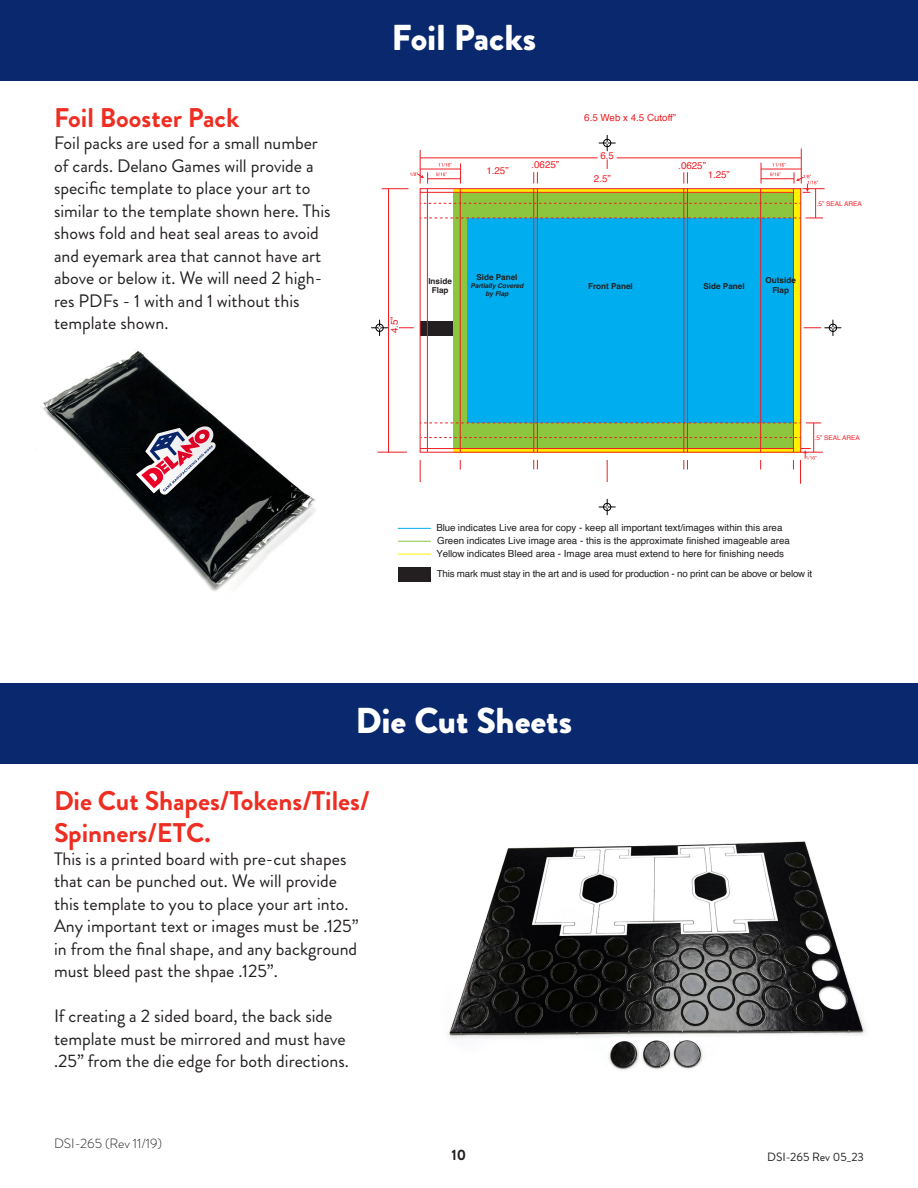
<style>
.page{position:relative;width:918px;height:1188px;background:#fff}
.page>*{position:absolute;margin:0;border:0;box-sizing:border-box;transform-origin:0 0}
.t1{font:900 36px "Brandon Grotesque";color:#fff}
.t2{font:700 27px/32.4px "Brandon Grotesque";color:#ee2e22}
.t3{font:18px/22.5px "Brandon Grotesque";color:#231f20}
.t4{font:700 15px "Brandon Grotesque";color:#231f20}
.t5{font:300 13.5px "Brandon Grotesque";color:#231f20}
.t6{font:12px "Brandon Grotesque";color:#231f20}
.t7{font:9.75px/20.2px "Helvetica";letter-spacing:-.02em;color:#231f20}
.t8{font:9.75px "Helvetica";color:#231f20}
.t9{font:9.75px "Helvetica";color:#ee1d23}
.t10{font:700 8.1px/9.8px "Helvetica";color:#231f20;text-align:center}
.t11{font:6.45px "Helvetica";color:#ee1d23}
.t12{font:italic 700 6.45px/7.8px "Helvetica";color:#231f20;text-align:center}
</style>
<div class="page">
<div style="left:0;top:0;width:918px;height:81px;background:#09286d"></div>
<div style="left:0;top:683px;width:918px;height:81px;background:#09286d"></div>
<img style="left:43px;top:349px;width:273px;height:242px">
<svg style="left:136px;top:426px;width:80px;height:69px"></svg>
<div style="left:453px;top:193px;width:340px;height:256px;background:#8bc63e"></div>
<div style="left:467px;top:218px;width:326px;height:205px;background:#00aeef"></div>
<div style="left:420px;top:321px;width:33px;height:14px;background:#231f20"></div>
<svg style="left:399px;top:328px;width:15px;height:1px"></svg>
<svg style="left:378px;top:452px;width:29px;height:1px"></svg>
<hr style="left:760px;top:189px;width:1px;height:263px;background:#ee1d23">
<hr style="left:427px;top:189px;width:1px;height:263px;background:#ee1d23">
<hr style="left:793px;top:189px;width:1px;height:263px;background:#ee1d23">
<hr style="left:687px;top:188px;width:1px;height:264px;background:#ee1d23">
<hr style="left:684px;top:188px;width:1px;height:264px;background:#ee1d23">
<hr style="left:537px;top:189px;width:1px;height:263px;background:#ee1d23">
<hr style="left:533px;top:189px;width:1px;height:263px;background:#ee1d23">
<hr style="left:460px;top:189px;width:1px;height:263px;background:#ee1d23">
<hr style="left:420px;top:150px;width:1px;height:34px;background:#ee1d23">
<hr style="left:801px;top:148px;width:1px;height:36px;background:#ee1d23">
<hr style="left:388px;top:189px;width:1px;height:263px;background:#ee1d23">
<hr style="left:420px;top:158px;width:178px;height:1px;background:#ee1d23">
<hr style="left:617px;top:158px;width:184px;height:1px;background:#ee1d23">
<svg style="left:371px;top:320px;width:17px;height:16px"></svg>
<svg style="left:804px;top:320px;width:37px;height:16px"></svg>
<svg style="left:599px;top:499px;width:16px;height:16px"></svg>
<svg style="left:599px;top:135px;width:16px;height:16px"></svg>
<svg style="left:382px;top:159px;width:443px;height:60px"></svg>
<hr style="left:420px;top:192px;width:373px;height:1px;background:#ee1d23">
<svg style="left:420px;top:423px;width:403px;height:61px"></svg>
<hr style="left:420px;top:448px;width:373px;height:1px;background:#ee1d23">
<div style="left:398px;top:567px;width:33px;height:15px;background:#231f20"></div>
<hr style="left:398px;top:541px;width:33px;height:1px;background:#8bc63e">
<hr style="left:398px;top:528px;width:33px;height:1px;background:#00aeef">
<hr style="left:398px;top:554px;width:33px;height:1px;background:#fff101">
<img style="left:447px;top:841px;width:419px;height:229px">
<h2 class="t2" style="left:54px;top:102px;width:187px">Foil Booster Pack</h2>
<p class="t3" style="left:54px;top:132px;width:278px">Foil packs are used for a small number of cards. Delano Games will provide a specific template to place your art to similar to the template shown here. This shows fold and heat seal areas to avoid and eyemark area that cannot have art above or below it. We will need 2 high&shy;res PDFs - 1 with and 1 without this template shown.</p>
<h1 class="t1" style="left:391px;top:12px;width:146px">Foil Packs</h1>
<p class="t9" style="left:486px;top:163px;width:24px">1.25”</p>
<p class="t9" style="left:531px;top:157px;width:29px">.0625”</p>
<p class="t9" style="left:584px;top:110px;width:93px">6.5 Web x 4.5 Cutoff”</p>
<p class="t9" style="left:600px;top:148px;width:15px">6.5</p>
<p class="t9" style="left:594px;top:171px;width:18px">2.5”</p>
<p class="t9" style="left:678px;top:158px;width:29px">.0625”</p>
<p class="t9" style="left:708px;top:167px;width:24px">1.25”</p>
<p class="t11" style="left:817px;top:199px;width:46px">.5” SEAL AREA</p>
<p class="t9" style="left:387px;top:333px;width:18px;rotate:-90deg">4.5”</p>
<p class="t10" style="left:476px;top:273px;width:43px">Side Panel</p>
<p class="t12" style="left:470px;top:282px;width:55px">Partially Covered by Flap</p>
<p class="t10" style="left:428px;top:277px;width:25px">Inside<br>Flap</p>
<p class="t10" style="left:704px;top:282px;width:43px">Side Panel</p>
<p class="t10" style="left:766px;top:276px;width:32px">Outside<br>Flap</p>
<p class="t10" style="left:588px;top:282px;width:46px">Front Panel</p>
<p class="t11" style="left:815px;top:433px;width:46px">.5” SEAL AREA</p>
<p class="t8" style="left:437px;top:520px;width:347px">Blue indicates Live area for copy - keep all important text/images within this area</p>
<p class="t7" style="left:437px;top:544px;width:377px">Yellow indicates Bleed area - Image area must extend to here for finishing needs<br>This mark must stay in the art and is used for production - no print can be above or below it</p>
<p class="t8" style="left:437px;top:533px;width:354px">Green indicates Live image area - this is the approximate finished imageable area</p>
<h1 class="t1" style="left:356px;top:695px;width:218px">Die Cut Sheets</h1>
<h2 class="t2" style="left:54px;top:785px;width:317px">Die Cut Shapes/Tokens/Tiles/<br>Spinners/ETC.</h2>
<p class="t3" style="left:54px;top:847px;width:306px">This is a printed board with pre-cut shapes that can be punched out. We will provide this template to you to place your art into.<br>Any important text or images must be .125” in from the final shape, and any background must bleed past the shpae .125”.</p>
<p class="t3" style="left:54px;top:1005px;width:296px">If creating a 2 sided board, the back side template must be mirrored and must have .25” from the die edge for both directions.</p>
<p class="t5" style="left:54px;top:1134px;width:110px">DSI-265 (Rev 11/19)</p>
<p class="t4" style="left:452px;top:1144px;width:16px">10</p>
<p class="t6" style="left:767px;top:1149px;width:98px">DSI-265 Rev 05_23</p>
</div>
